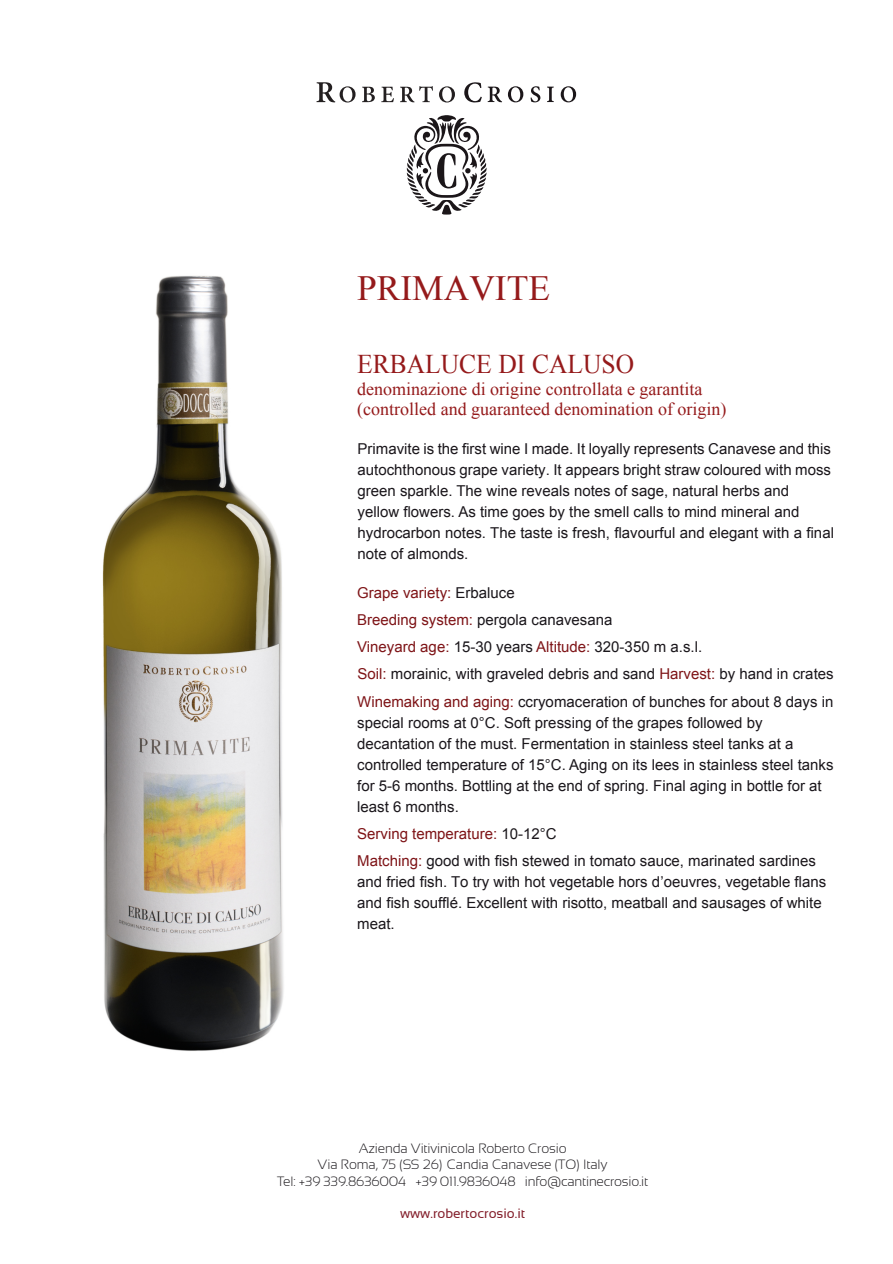
<style>
.page{position:relative;width:893px;height:1264px;background:#fff}
.page>*{position:absolute;margin:0;border:0;box-sizing:border-box;transform-origin:0 0}
.t1{font:35.4px "Times New Roman";color:#951a1b}
.t2{font:27px "Times New Roman";color:#951a1b;scale:.94 1}
.t3{font:18px/20.1px "Times New Roman";color:#951a1b}
.t4{font:15px/21px "Arial";color:#1a161b}
.t5{font:300 13.5px/16.2px "Sansation";letter-spacing:-.01em;color:#1a171b;text-align:center}
.t6{font:13.5px "Sansation";color:#84202c}
.s1{color:#7e1417}
</style>
<div class="page">
<svg style="left:407px;top:115px;width:80px;height:99px"></svg>
<svg style="left:488px;top:87px;width:14px;height:15px"></svg>
<svg style="left:508px;top:86px;width:15px;height:16px"></svg>
<svg style="left:530px;top:86px;width:10px;height:16px"></svg>
<svg style="left:547px;top:87px;width:7px;height:15px"></svg>
<svg style="left:561px;top:86px;width:15px;height:16px"></svg>
<svg style="left:464px;top:82px;width:18px;height:20px"></svg>
<svg style="left:362px;top:87px;width:13px;height:15px"></svg>
<svg style="left:381px;top:87px;width:13px;height:15px"></svg>
<svg style="left:400px;top:86px;width:33px;height:16px"></svg>
<svg style="left:439px;top:86px;width:16px;height:16px"></svg>
<svg style="left:316px;top:82px;width:39px;height:20px"></svg>
<img style="left:102px;top:276px;width:182px;height:775px">
<h1 class="t1" style="left:357px;top:275px;width:194px">PRIMAVITE</h1>
<h2 class="t2" style="left:357px;top:354px;width:296px">ERBALUCE DI CALUSO</h2>
<p class="t3" style="left:357px;top:380px;width:371px">denominazione di origine controllata e garantita (controlled and guaranteed denomination of origin)</p>
<p class="t4" style="left:357px;top:439px;width:478px">Primavite is the first wine I made. It loyally represents Canavese and this autochthonous grape variety. It appears bright straw coloured with moss green sparkle. The wine reveals notes of sage, natural herbs and yellow flowers. As time goes by the smell calls to mind mineral and hydrocarbon notes. The taste is fresh, flavourful and elegant with a final note of almonds.</p>
<p class="t4" style="left:357px;top:580px;width:478px;line-height:27.2px"><span class="s1">Grape variety:</span> Erbaluce<br><span class="s1">Breeding system:</span> pergola canavesana<br><span class="s1">Vineyard age:</span> 15-30 years <span class="s1">Altitude:</span> 320-350 m a.s.l.<br><span class="s1">Soil:</span> morainic, with graveled debris and sand <span class="s1">Harvest:</span> by hand in crates <span class="s1">Winemaking and aging:</span> ccryomaceration of bunches for about 8 days in</p>
<p class="t4" style="left:357px;top:713px;width:478px">special rooms at 0°C. Soft pressing of the grapes followed by decantation of the must. Fermentation in stainless steel tanks at a controlled temperature of 15°C. Aging on its lees in stainless steel tanks for 5-6 months. Bottling at the end of spring. Final aging in bottle for at least 6 months.</p>
<p class="t4" style="left:357px;top:821px;width:460px;line-height:27px"><span class="s1">Serving temperature:</span> 10-12°C<br><span class="s1">Matching:</span> good with fish stewed in tomato sauce, marinated sardines</p>
<p class="t4" style="left:357px;top:872px;width:471px">and fried fish. To try with hot vegetable hors d’oeuvres, vegetable flans and fish soufflé. Excellent with risotto, meatball and sausages of white meat.</p>
<p class="t5" style="left:277px;top:1141px;width:373px">Azienda Vitivinicola Roberto Crosio<br>Via Roma, 75 (SS 26) Candia Canavese (TO) Italy<br>Tel: +39 339.8636004 +39 011.9836048 info@cantinecrosio.it</p>
<p class="t6" style="left:400px;top:1207px;width:127px">www.robertocrosio.it</p>
</div>
